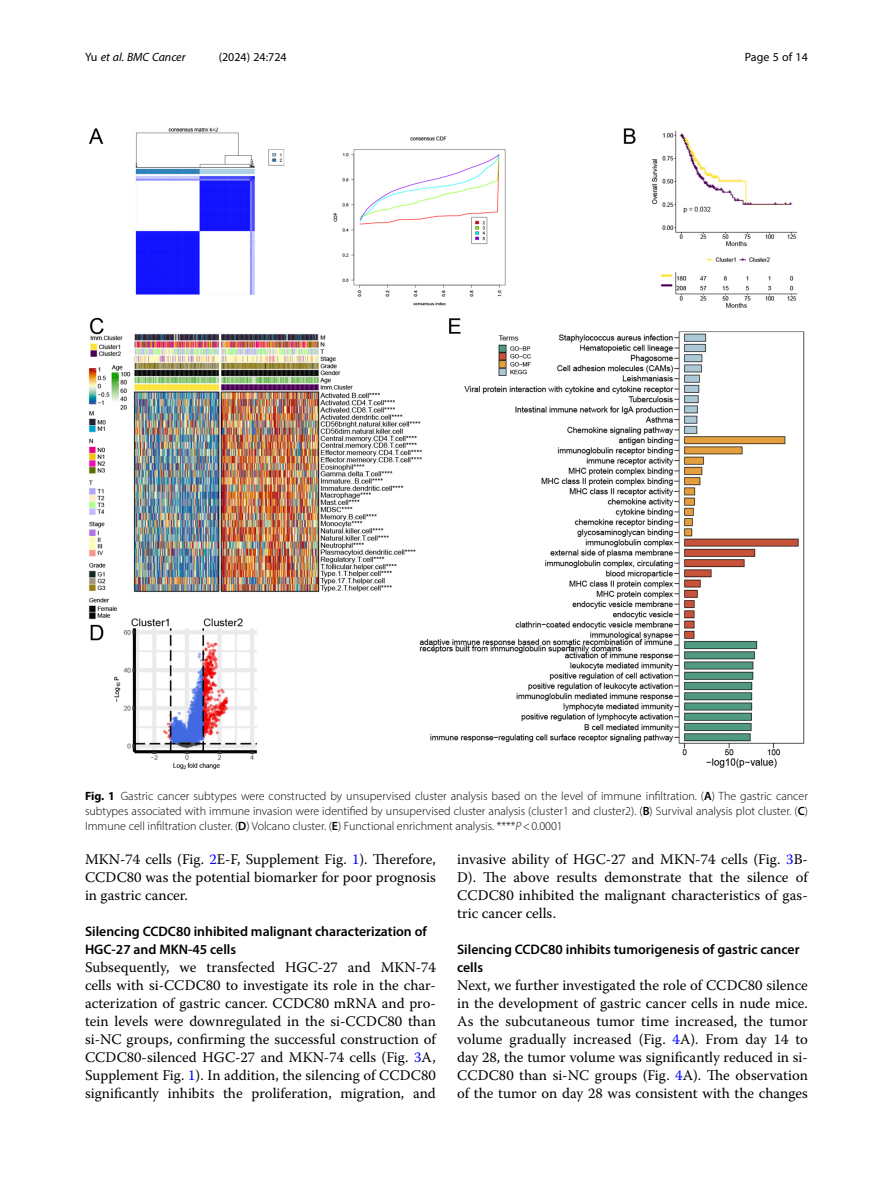
<style>
.page{position:relative;width:893px;height:1191px;background:#fff}
.page>*{position:absolute;margin:0;border:0;box-sizing:border-box;transform-origin:0 0}
.Body_Text{font:14.7px/18px "Warnock Pro";color:#000;text-align:justify}
.Head_2{font:600 13.8px/18px "Myriad Pro";color:#000}
.Figure_Caption{font:300 12px/15px "Myriad Pro";color:#000;text-align:justify}
.t1{font:12px "Myriad Pro";color:#000}
.t2{font:italic 12px "Myriad Pro";color:#000}
.s1{font-style:normal}
.s2{font-weight:700}
.s3{font-weight:600}
.s4{font-style:italic}
.s5{color:#00f}
</style>
<div class="page">
<img style="left:88px;top:127px;width:717px;height:643px">
<p class="t2" style="left:85px;top:50px;width:102px"><span class="s1">Yu</span> et al. BMC Cancer</p>
<p class="t1" style="left:219px;top:50px;width:70px">(2024) 24:724</p>
<p class="t1" style="left:745px;top:50px;width:65px">Page 5 of 14</p>
<p class="Figure_Caption" style="left:85px;top:788px;width:724px"><span class="s2">Fig. 1</span> Gastric cancer subtypes were constructed by unsupervised cluster analysis based on the level of immune infiltration. (<span class="s3">A</span>) The gastric cancer subtypes associated with immune invasion were identified by unsupervised cluster analysis (cluster1 and cluster2). (<span class="s3">B</span>) Survival analysis plot cluster. (<span class="s3">C</span>)<br>Immune cell infiltration cluster. (<span class="s3">D</span>) Volcano cluster. (<span class="s3">E</span>) Functional enrichment analysis. ****<span class="s4">P</span>&lt;0.0001</p>
<p class="Body_Text" style="left:85px;top:850px;width:352px">MKN-74 cells (Fig. <span class="s5">2</span>E-F, Supplement Fig. <span class="s5">1</span>). Therefore, CCDC80 was the potential biomarker for poor prognosis in gastric cancer.</p>
<p class="Head_2" style="left:85px;top:922px;width:343px">Silencing CCDC80 inhibited malignant characterization of<br>HGC-27 and MKN-45 cells</p>
<p class="Body_Text" style="left:85px;top:958px;width:352px">Subsequently, we transfected HGC-27 and MKN-74 cells with si-CCDC80 to investigate its role in the char&shy;acterization of gastric cancer. CCDC80 mRNA and pro&shy;tein levels were downregulated in the si-CCDC80 than si-NC groups, confirming the successful construction of CCDC80-silenced HGC-27 and MKN-74 cells (Fig. <span class="s5">3</span>A, Supplement Fig. <span class="s5">1</span>). In addition, the silencing of CCDC80 significantly inhibits the proliferation, migration, and</p>
<p class="Body_Text" style="left:457px;top:850px;width:352px">invasive ability of HGC-27 and MKN-74 cells (Fig. <span class="s5">3</span>B-D). The above results demonstrate that the silence of CCDC80 inhibited the malignant characteristics of gas&shy;tric cancer cells.</p>
<p class="Head_2" style="left:457px;top:940px;width:344px">Silencing CCDC80 inhibits tumorigenesis of gastric cancer cells</p>
<p class="Body_Text" style="left:457px;top:976px;width:352px">Next, we further investigated the role of CCDC80 silence in the development of gastric cancer cells in nude mice.<br>As the subcutaneous tumor time increased, the tumor volume gradually increased (Fig. <span class="s5">4</span>A). From day 14 to day 28, the tumor volume was significantly reduced in si-CCDC80 than si-NC groups (Fig. <span class="s5">4</span>A). The observation of the tumor on day 28 was consistent with the changes</p>
</div>
